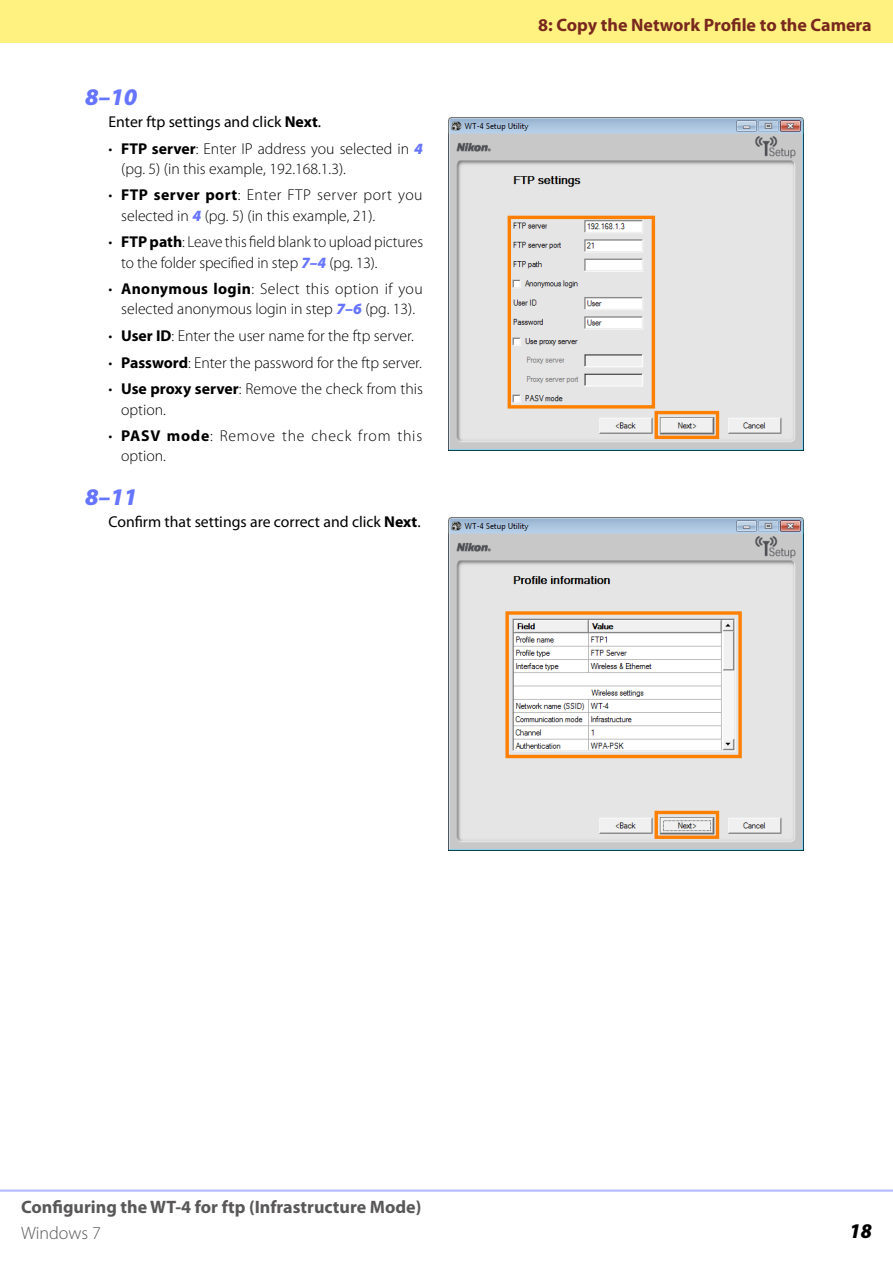
<style>
.page{position:relative;width:893px;height:1263px;background:#fff}
.page>*{position:absolute;margin:0;border:0;box-sizing:border-box;transform-origin:0 0}
.t1{font:italic 900 24px "Myriad Pro";color:#6675ff}
.t2{font:italic 900 semi-condensed 21px "Myriad Pro";color:#000}
.t3{font:700 18px "Myriad Pro";color:#595757}
.t4{font:700 18px "Myriad Pro";color:#79281e}
.t5{font:300 18px "Myriad Pro";color:#595757}
.t6{font:300 15.75px/26.7px "Myriad Pro";color:#000}
.t7{font:300 15.75px/26.7px "Myriad Pro";letter-spacing:.025em;color:#000}
.t8{font:15.75px "Myriad Pro";color:#000}
.t9{font:300 15.75px/26.7px "Myriad Pro";letter-spacing:.05em;color:#000}
.s1{font-weight:400}
.s2{font-weight:700}
.s3{font-weight:900;font-style:italic;color:#6675ff}
</style>
<div class="page">
<div style="left:0;top:0;width:893px;height:43px;background:#fff280"></div>
<hr style="left:0;top:1190px;width:893px;height:2px;background:#b3baff">
<img style="left:449px;top:117px;width:354px;height:333px">
<svg style="left:506px;top:214px;width:215px;height:227px;background:#e2dbd4"></svg>
<img style="left:449px;top:517px;width:354px;height:333px">
<svg style="left:504px;top:610px;width:239px;height:231px"></svg>
<h1 class="t1" style="left:85px;top:88px;width:54px">8–10</h1>
<p class="t6" style="left:121px;top:110px;width:303px;text-indent:-13px"><span class="s1">Enter ftp settings and click</span> <span class="s2">Next</span><span class="s1">.<br></span><span class="s2">FTP server</span>: Enter IP address you selected in <span class="s3">4</span></p>
<p class="t7" style="left:121px;top:157px;width:303px">(pg. 5) (in this example, 192.168.1.3).<br><span class="s2">FTP server port</span>: Enter FTP server port you</p>
<p class="t6" style="left:121px;top:204px;width:303px">selected in <span class="s3">4</span> (pg. 5) (in this example, 21).<br><span class="s2">FTP path</span>: Leave this field blank to upload pictures</p>
<p class="t6" style="left:121px;top:251px;width:303px">to the folder specified in step <span class="s3">7–4</span> (pg. 13).<br><span class="s2">Anonymous login</span>: Select this option if you</p>
<p class="t6" style="left:121px;top:297px;width:303px">selected anonymous login in step <span class="s3">7–6</span> (pg. 13).<br><span class="s2">User ID</span>: Enter the user name for the ftp server.<br><span class="s2">Password</span>: Enter the password for the ftp server.<br><span class="s2">Use proxy server</span>: Remove the check from this</p>
<p class="t9" style="left:121px;top:398px;width:303px">option.<br><span class="s2">PASV mode</span>: Remove the check from this</p>
<p class="t6" style="left:121px;top:444px;width:46px">option.</p>
<p class="t6" style="left:108px;top:137px;width:5px">•</p>
<p class="t6" style="left:108px;top:183px;width:5px">•</p>
<p class="t6" style="left:108px;top:230px;width:5px">•</p>
<p class="t6" style="left:108px;top:277px;width:5px">•</p>
<p class="t6" style="left:108px;top:324px;width:5px;text-align:justify">• • •</p>
<p class="t6" style="left:108px;top:424px;width:5px">•</p>
<h1 class="t1" style="left:85px;top:488px;width:54px">8–11</h1>
<p class="t8" style="left:108px;top:516px;width:314px">Confirm that settings are correct and click <span class="s2">Next</span>.</p>
<p class="t4" style="left:538px;top:18px;width:335px">8: Copy the Network Profile to the Camera</p>
<p class="t3" style="left:21px;top:1200px;width:402px">Configuring the WT-4 for ftp (Infrastructure Mode)</p>
<p class="t5" style="left:21px;top:1226px;width:81px">Windows 7</p>
<h2 class="t2" style="left:849px;top:1219px;width:24px">18</h2>
</div>
